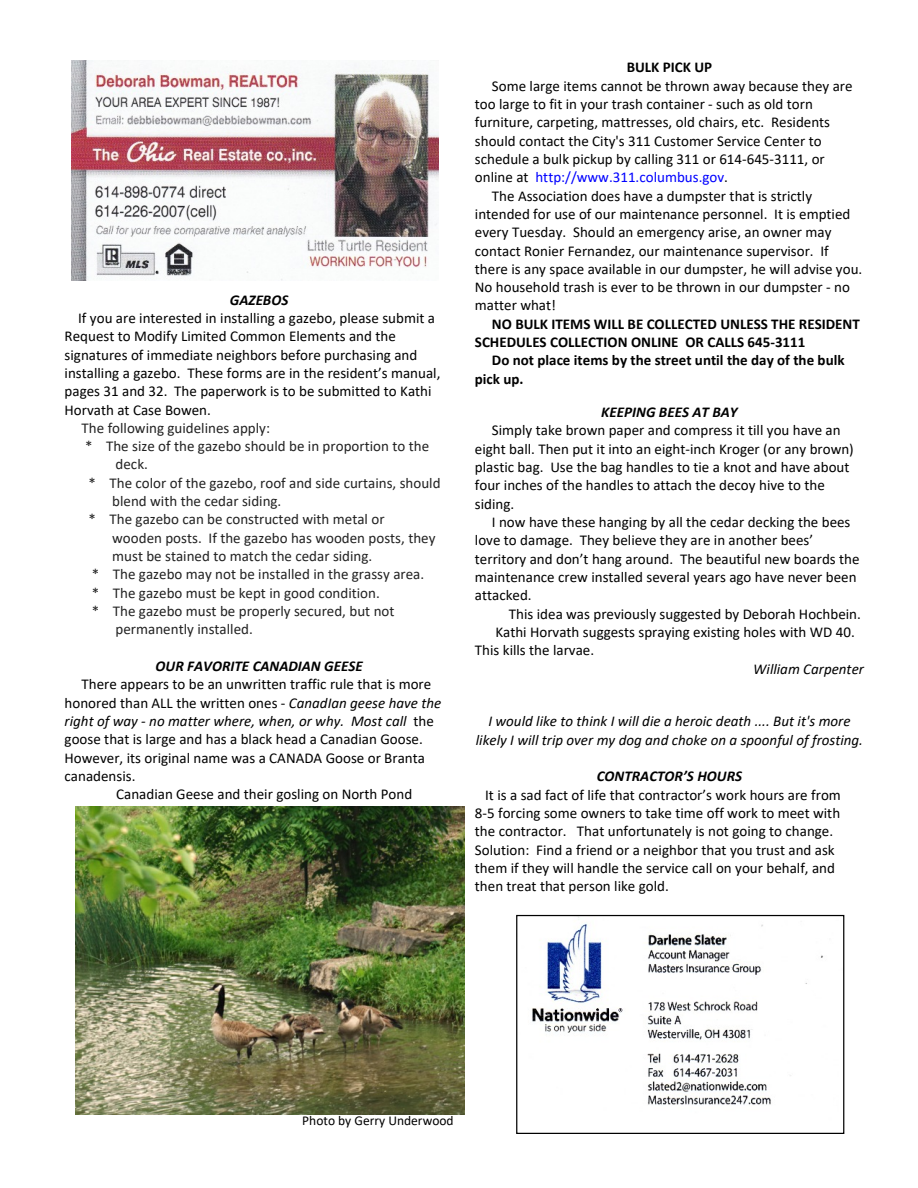
<style>
.page{position:relative;width:918px;height:1188px;background:#fff}
.page>*{position:absolute;margin:0;border:0;box-sizing:border-box;transform-origin:0 0}
.t1{font:15px/18.3px "Calibri";color:#000}
.t2{font:15px "Calibri";color:#222}
.t3{font:italic 15px/18.3px "Calibri";color:#000;text-align:center}
.t4{font:700 15px/18.3px "Calibri";color:#000}
.t5{font:italic 700 15px "Calibri";color:#000}
.t6{font:15px "Calibri";color:#00f}
.t7{font:13.5px "Calibri";color:#000}
.s1{font-style:italic}
.s2{font-style:normal}
.s3{color:#000}
</style>
<div class="page">
<img style="left:532px;top:917px;width:291px;height:188px">
<div style="left:516px;top:915px;width:328px;height:219px;border:1px solid #000"></div>
<img style="left:71px;top:61px;width:368px;height:219px">
<img style="left:75px;top:807px;width:389px;height:308px">
<p class="t5" style="left:230px;top:293px;width:60px">GAZEBOS</p>
<p class="t1" style="left:65px;top:310px;width:377px;text-indent:14px">If you are interested in installing a gazebo, please submit a Request to Modify Limited Common Elements and the signatures of immediate neighbors before purchasing and installing a gazebo. These forms are in the resident’s manual, pages 31 and 32. The paperwork is to be submitted to Kathi Horvath at Case Bowen.</p>
<p class="t2" style="left:82px;top:422px;width:190px">The following guidelines apply:</p>
<p class="t2" style="left:85px;top:440px;width:346px">* The size of the gazebo should be in proportion to the</p>
<p class="t2" style="left:116px;top:458px;width:34px">deck.</p>
<p class="t2" style="left:88px;top:477px;width:354px">* The color of the gazebo, roof and side curtains, should</p>
<p class="t2" style="left:112px;top:495px;width:171px">blend with the cedar siding.</p>
<p class="t2" style="left:88px;top:513px;width:298px">* The gazebo can be constructed with metal or</p>
<p class="t2" style="left:112px;top:532px;width:325px">wooden posts. If the gazebo has wooden posts, they</p>
<p class="t2" style="left:112px;top:550px;width:262px">must be stained to match the cedar siding.</p>
<p class="t2" style="left:92px;top:568px;width:334px">* The gazebo may not be installed in the grassy area.</p>
<p class="t2" style="left:92px;top:586px;width:290px">* The gazebo must be kept in good condition.</p>
<p class="t2" style="left:92px;top:605px;width:304px">* The gazebo must be properly secured, but not</p>
<p class="t2" style="left:116px;top:623px;width:139px">permanently installed.</p>
<p class="t5" style="left:156px;top:660px;width:209px">OUR FAVORITE CANADIAN GEESE</p>
<p class="t1" style="left:82px;top:676px;width:351px">There appears to be an unwritten traffic rule that is more</p>
<p class="t1" style="left:65px;top:695px;width:378px">honored than ALL the written ones - <span class="s1">CanadIan geese have the</span></p>
<p class="t3" style="left:65px;top:713px;width:371px">right of way - no matter where, when, or why. Most call <span class="s2">the</span></p>
<p class="t1" style="left:65px;top:731px;width:360px">goose that is large and has a black head a Canadian Goose.</p>
<p class="t1" style="left:65px;top:750px;width:362px">However, its original name was a CANADA Goose or Branta</p>
<p class="t1" style="left:65px;top:768px;width:72px">canadensis.</p>
<p class="t1" style="left:116px;top:786px;width:298px">Canadian Geese and their gosling on North Pond</p>
<p class="t4" style="left:627px;top:59px;width:87px">BULK PICK UP</p>
<p class="t1" style="left:492px;top:78px;width:362px">Some large items cannot be thrown away because they are</p>
<p class="t1" style="left:475px;top:96px;width:339px">too large to fit in your trash container - such as old torn</p>
<p class="t1" style="left:475px;top:114px;width:357px">furniture, carpeting, mattresses, old chairs, etc. Residents</p>
<p class="t1" style="left:475px;top:133px;width:348px">should contact the City's 311 Customer Service Center to</p>
<p class="t1" style="left:475px;top:151px;width:351px">schedule a bulk pickup by calling 311 or 614-645-3111, or</p>
<p class="t6" style="left:475px;top:171px;width:255px"><span class="s3">online at</span> http://www.311.columbus.gov<span class="s3">.</span></p>
<p class="t1" style="left:492px;top:188px;width:322px">The Association does have a dumpster that is strictly</p>
<p class="t1" style="left:475px;top:206px;width:377px">intended for use of our maintenance personnel. It is emptied</p>
<p class="t1" style="left:475px;top:224px;width:358px">every Tuesday. Should an emergency arise, an owner may</p>
<p class="t1" style="left:475px;top:243px;width:355px">contact Ronier Fernandez, our maintenance supervisor. If</p>
<p class="t1" style="left:475px;top:261px;width:389px">there is any space available in our dumpster, he will advise you.</p>
<p class="t1" style="left:475px;top:279px;width:377px">No household trash is ever to be thrown in our dumpster - no</p>
<p class="t1" style="left:475px;top:298px;width:83px">matter what!</p>
<p class="t4" style="left:475px;top:316px;width:386px;text-indent:17px">NO BULK ITEMS WILL BE COLLECTED UNLESS THE RESIDENT<br>SCHEDULES COLLECTION ONLINE OR CALLS 645-3111</p>
<p class="t4" style="left:475px;top:353px;width:371px;text-indent:17px">Do not place items by the street until the day of the bulk pick up.</p>
<p class="t5" style="left:601px;top:406px;width:138px">KEEPING BEES AT BAY</p>
<p class="t1" style="left:475px;top:422px;width:380px;text-indent:17px">Simply take brown paper and compress it till you have an eight ball. Then put it into an eight-inch Kroger (or any brown) plastic bag. Use the bag handles to tie a knot and have about four inches of the handles to attach the decoy hive to the siding.</p>
<p class="t1" style="left:475px;top:514px;width:386px;text-indent:17px">I now have these hanging by all the cedar decking the bees love to damage. They believe they are in another bees’ territory and don’t hang around. The beautiful new boards the maintenance crew installed several years ago have never been attacked.</p>
<p class="t1" style="left:509px;top:606px;width:354px">This idea was previously suggested by Deborah Hochbein.</p>
<p class="t1" style="left:495px;top:624px;width:361px">Kathi Horvath suggests spraying existing holes with WD 40.</p>
<p class="t1" style="left:475px;top:642px;width:121px">This kills the larvae.</p>
<p class="t3" style="left:753px;top:661px;width:112px">William Carpenter</p>
<p class="t3" style="left:476px;top:714px;width:389px">I would like to think I will die a heroic death .... But it's more likely I will trip over my dog and choke on a spoonful of frosting.</p>
<p class="t5" style="left:597px;top:770px;width:147px">CONTRACTOR’S HOURS</p>
<p class="t1" style="left:475px;top:787px;width:367px;text-indent:10px">It is a sad fact of life that contractor’s work hours are from 8-5 forcing some owners to take time off work to meet with the contractor. That unfortunately is not going to change.<br>Solution: Find a friend or a neighbor that you trust and ask them if they will handle the service call on your behalf, and then treat that person like gold.</p>
<p class="t7" style="left:302px;top:1115px;width:153px">Photo by Gerry Underwood</p>
</div>
